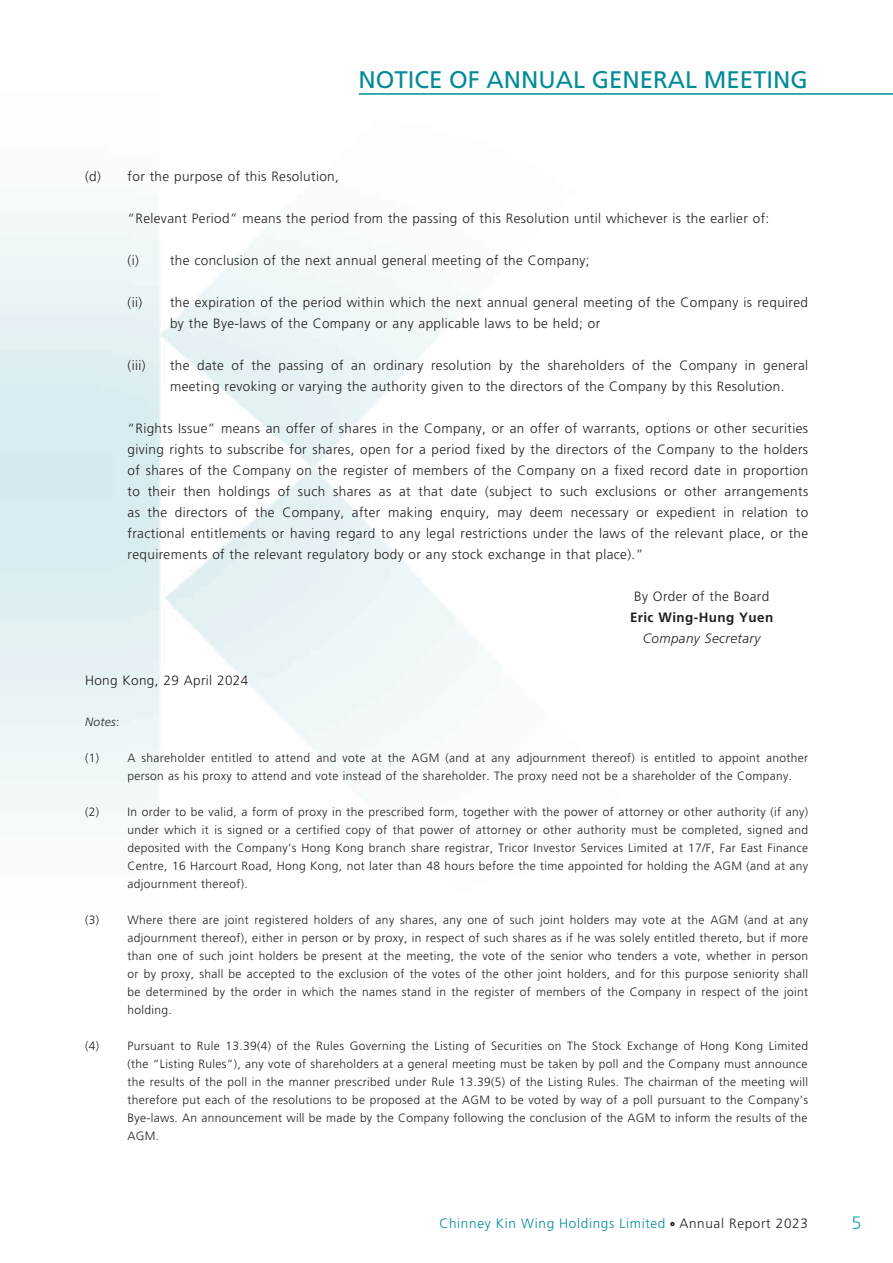
<style>
.page{position:relative;width:893px;height:1263px;background:#fff}
.page>*{position:absolute;margin:0;border:0;box-sizing:border-box;transform-origin:0 0}
.t1{font:24px "Frutiger LT Std";color:#008b98}
.t2{font:300 18px "Frutiger LT Std";color:#1ca5b1}
.t3{font:300 13.5px/21px "Frutiger LT Std";letter-spacing:.03em;color:#231f20}
.t4{font:300 13.5px "Frutiger LT Std";letter-spacing:.05em;color:#008b98}
.t5{font:700 13.5px "Frutiger LT Std";letter-spacing:.03em;color:#231f20}
.t6{font:italic 300 13.5px "Frutiger LT Std";letter-spacing:.03em;color:#231f20}
.t7{font:300 12px/18px "Frutiger LT Std";letter-spacing:.03em;color:#231f20;text-align:justify}
.t8{font:italic 300 12px "Frutiger LT Std";letter-spacing:.03em;color:#231f20}
.s1{font-style:normal}
.s2{color:#231f20}
</style>
<div class="page">
<hr style="left:359px;top:93px;width:534px;height:2px;background:#008b98">
<svg style="left:670px;top:1222px;width:5px;height:4px"></svg>
<h1 class="t1" style="left:359px;top:66px;width:451px">NOTICE OF ANNUAL GENERAL MEETING</h1>
<p class="t3" style="left:85px;top:166px;width:255px">(d) for the purpose of this Resolution,</p>
<p class="t3" style="left:128px;top:208px;width:643px">“Relevant Period” means the period from the passing of this Resolution until whichever is the earlier of:</p>
<p class="t3" style="left:128px;top:250px;width:464px">(i) the conclusion of the next annual general meeting of the Company;</p>
<p class="t3" style="left:170px;top:292px;width:639px;text-indent:-43px">(ii) the expiration of the period within which the next annual general meeting of the Company is required by the Bye-laws of the Company or any applicable laws to be held; or</p>
<p class="t3" style="left:128px;top:355px;width:20px">(iii)</p>
<p class="t3" style="left:170px;top:355px;width:640px">the date of the passing of an ordinary resolution by the shareholders of the Company in general meeting revoking or varying the authority given to the directors of the Company by this Resolution.</p>
<p class="t3" style="left:128px;top:418px;width:682px;text-align:justify">“Rights Issue” means an offer of shares in the Company, or an offer of warrants, options or other securities giving rights to subscribe for shares, open for a period fixed by the directors of the Company to the holders of shares of the Company on the register of members of the Company on a fixed record date in proportion to their then holdings of such shares as at that date (subject to such exclusions or other arrangements as the directors of the Company, after making enquiry, may deem necessary or expedient in relation to fractional entitlements or having regard to any legal restrictions under the laws of the relevant place, or the requirements of the relevant regulatory body or any stock exchange in that place).”</p>
<p class="t3" style="left:634px;top:586px;width:137px">By Order of the Board</p>
<p class="t5" style="left:630px;top:610px;width:145px">Eric Wing-Hung Yuen</p>
<p class="t6" style="left:643px;top:631px;width:119px">Company Secretary</p>
<p class="t3" style="left:85px;top:670px;width:165px">Hong Kong, 29 April 2024</p>
<p class="t8" style="left:85px;top:715px;width:36px">Notes<span class="s1">:</span></p>
<p class="t7" style="left:128px;top:749px;width:682px;text-indent:-43px">(1) A shareholder entitled to attend and vote at the AGM (and at any adjournment thereof) is entitled to appoint another person as his proxy to attend and vote instead of the shareholder. The proxy need not be a shareholder of the Company.</p>
<p class="t7" style="left:128px;top:803px;width:682px;text-indent:-43px">(2) In order to be valid, a form of proxy in the prescribed form, together with the power of attorney or other authority (if any) under which it is signed or a certified copy of that power of attorney or other authority must be completed, signed and deposited with the Company’s Hong Kong branch share registrar, Tricor Investor Services Limited at 17/F, Far East Finance Centre, 16 Harcourt Road, Hong Kong, not later than 48 hours before the time appointed for holding the AGM (and at any adjournment thereof).</p>
<p class="t7" style="left:128px;top:911px;width:682px;text-indent:-43px">(3) Where there are joint registered holders of any shares, any one of such joint holders may vote at the AGM (and at any adjournment thereof), either in person or by proxy, in respect of such shares as if he was solely entitled thereto, but if more than one of such joint holders be present at the meeting, the vote of the senior who tenders a vote, whether in person or by proxy, shall be accepted to the exclusion of the votes of the other joint holders, and for this purpose seniority shall be determined by the order in which the names stand in the register of members of the Company in respect of the joint holding.</p>
<p class="t7" style="left:128px;top:1037px;width:682px;text-indent:-43px">(4) Pursuant to Rule 13.39(4) of the Rules Governing the Listing of Securities on The Stock Exchange of Hong Kong Limited (the “Listing Rules”), any vote of shareholders at a general meeting must be taken by poll and the Company must announce the results of the poll in the manner prescribed under Rule 13.39(5) of the Listing Rules. The chairman of the meeting will therefore put each of the resolutions to be proposed at the AGM to be voted by way of a poll pursuant to the Company’s Bye-laws. An announcement will be made by the Company following the conclusion of the AGM to inform the results of the AGM.</p>
<p class="t4" style="left:439px;top:1216px;width:370px">Chinney Kin Wing Holdings Limited <span class="s2">· Annual Report 2023</span></p>
<h2 class="t2" style="left:851px;top:1212px;width:12px">5</h2>
</div>
